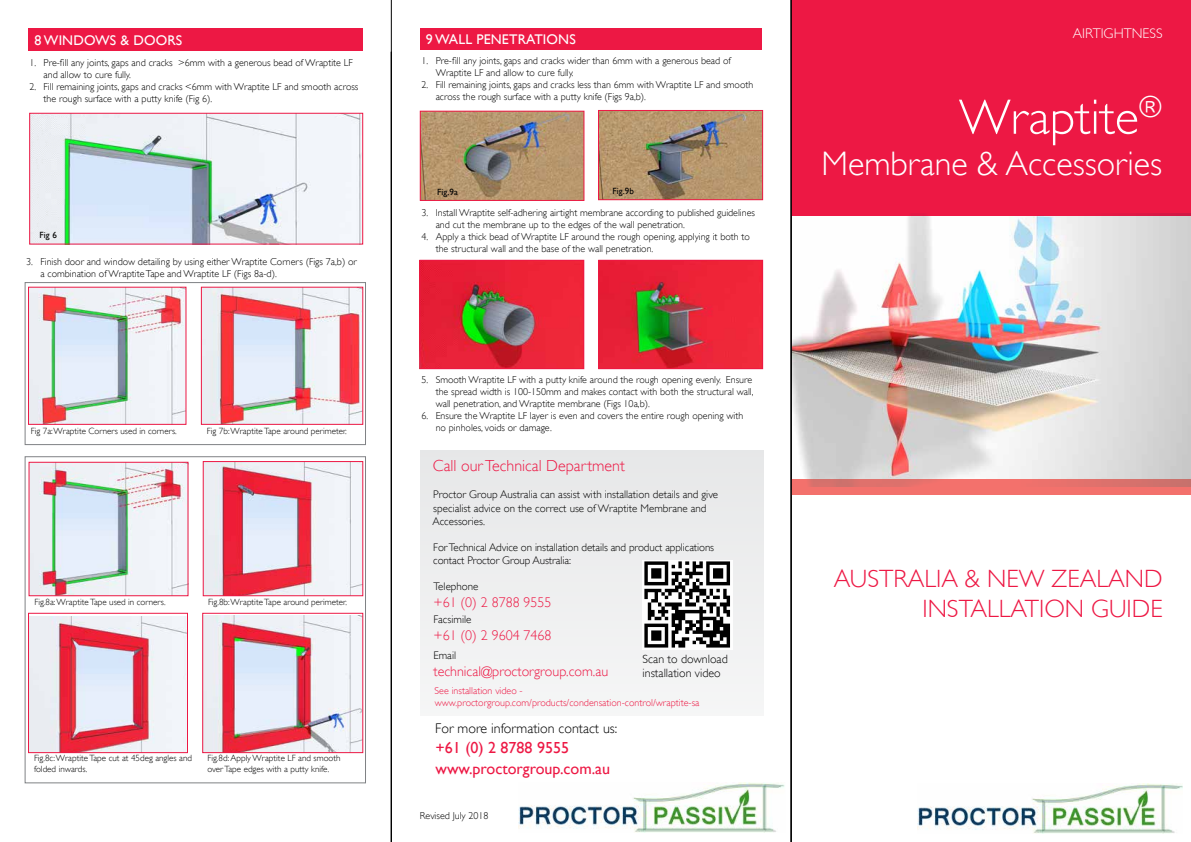
<style>
.page{position:relative;width:1191px;height:842px;background:#fff}
.page>*{position:absolute;margin:0;border:0;box-sizing:border-box;transform-origin:0 0}
.t1{font:300 50px "Gill Sans";color:#fff}
.t2{font:300 34px "Gill Sans";color:#fff}
.t3{font:300 25px/30px "Gill Sans";color:#ed1844;text-align:right}
.t4{font:16px/21px "Gill Sans";color:#ed1844}
.t5{font:300 16px "Gill Sans";color:#ed1844}
.t6{font:300 14px "Gill Sans";color:#ed1844}
.t7{font:14px "Gill Sans";letter-spacing:.01em;color:#fff}
.t8{font:300 14px "Gill Sans";color:#000}
.t9{font:300 14px "Gill Sans";color:#fff}
.t10{font:300 12px/14px "Gill Sans";color:#000}
.t11{font:300 11px/13.2px "Gill Sans";color:#000}
.t12{font:300 10px/12px "Gill Sans";color:#000}
.t13{font:300 10px/12px "Gill Sans";color:#ed1844}
.t14{font:300 9px/10.8px "Gill Sans";color:#000}
.t15{font:9px "Gill Sans";letter-spacing:.01em;color:#000}
</style>
<div class="page">
<hr style="left:391px;top:0;width:1px;height:842px;background:#000">
<div style="left:420px;top:451px;width:343px;height:265px;background:#eeeeef"></div>
<div style="left:791px;top:479px;width:400px;height:15px;background:#f3716c"></div>
<div style="left:791px;top:0;width:400px;height:215px;background:#ed1844"></div>
<img style="left:518px;top:783px;width:267px;height:50px">
<img style="left:792px;top:213px;width:399px;height:274px">
<hr style="left:791px;top:0;width:1px;height:842px;background:#000">
<img style="left:642px;top:560px;width:90px;height:89px">
<div style="left:29px;top:28px;width:334px;height:23px;background:#ed1844"></div>
<img style="left:31px;top:115px;width:330px;height:127px">
<div style="left:29px;top:113px;width:334px;height:131px;border:1px solid #ed1844"></div>
<img style="left:203px;top:289px;width:158px;height:133px">
<img style="left:30px;top:289px;width:154px;height:133px">
<div style="left:25px;top:282px;width:341px;height:163px;border:1px solid #808285"></div>
<img style="left:204px;top:616px;width:157px;height:135px">
<div style="left:202px;top:613px;width:161px;height:140px;border:1px solid #ed1844"></div>
<img style="left:30px;top:616px;width:156px;height:135px">
<div style="left:28px;top:613px;width:160px;height:140px;border:1px solid #ed1844"></div>
<img style="left:31px;top:464px;width:155px;height:130px">
<div style="left:29px;top:462px;width:159px;height:134px;border:1px solid #ed1844"></div>
<img style="left:205px;top:463px;width:156px;height:131px">
<div style="left:203px;top:461px;width:160px;height:135px;border:1px solid #ed1844"></div>
<div style="left:25px;top:456px;width:341px;height:327px;border:1px solid #808285"></div>
<div style="left:420px;top:28px;width:342px;height:22px;background:#ed1844"></div>
<img style="left:422px;top:262px;width:160px;height:105px">
<div style="left:420px;top:260px;width:164px;height:109px;border:1px solid #ed1844"></div>
<img style="left:600px;top:262px;width:161px;height:105px">
<div style="left:598px;top:260px;width:165px;height:109px;border:1px solid #ed1844"></div>
<img style="left:917px;top:783px;width:265px;height:50px">
<img style="left:422px;top:113px;width:160px;height:86px">
<div style="left:420px;top:111px;width:164px;height:90px;border:1px solid #ed1844"></div>
<img style="left:600px;top:112px;width:161px;height:86px">
<div style="left:598px;top:110px;width:165px;height:90px;border:1px solid #ed1844"></div>
<h3 class="t7" style="left:35px;top:32px;width:149px">8 WINDOWS &amp; DOORS</h3>
<p class="t12" style="left:44px;top:56px;width:311px;text-indent:-14px">1. Pre-fill any joints, gaps and cracks &gt;6mm with a generous bead of Wraptite LF and allow to cure fully.</p>
<p class="t12" style="left:44px;top:80px;width:316px;text-indent:-14px">2. Fill remaining joints, gaps and cracks &lt;6mm with Wraptite LF and smooth across the rough surface with a putty knife (Fig 6).</p>
<p class="t15" style="left:39px;top:230px;width:19px">Fig 6</p>
<p class="t12" style="left:40px;top:256px;width:318px;text-indent:-14px">3. Finish door and window detailing by using either Wraptite Corners (Figs 7a,b) or a combination of Wraptite Tape and Wraptite LF (Figs 8a-d).</p>
<p class="t14" style="left:31px;top:425px;width:147px">Fig 7a: Wraptite Corners used in corners.</p>
<p class="t14" style="left:207px;top:425px;width:141px">Fig 7b: Wraptite Tape around perimeter.</p>
<p class="t14" style="left:35px;top:596px;width:133px">Fig.8a: Wraptite Tape used in corners.</p>
<p class="t14" style="left:208px;top:596px;width:140px">Fig.8b: Wraptite Tape around perimeter.</p>
<p class="t14" style="left:34px;top:753px;width:159px">Fig.8c: Wraptite Tape cut at 45deg angles and folded inwards.</p>
<p class="t14" style="left:207px;top:753px;width:135px">Fig.8d: Apply Wraptite LF and smooth over Tape edges with a putty knife.</p>
<h3 class="t7" style="left:426px;top:31px;width:151px">9 WALL PENETRATIONS</h3>
<p class="t12" style="left:436px;top:55px;width:297px;text-indent:-14px">1. Pre-fill any joints, gaps and cracks wider than 6mm with a generous bead of<br>Wraptite LF and allow to cure fully.</p>
<p class="t12" style="left:436px;top:79px;width:319px;text-indent:-14px">2. Fill remaining joints, gaps and cracks less than 6mm with Wraptite LF and smooth across the rough surface with a putty knife (Figs 9a,b).</p>
<p class="t15" style="left:437px;top:186px;width:22px">Fig.9a</p>
<p class="t15" style="left:612px;top:186px;width:23px">Fig.9b</p>
<p class="t12" style="left:436px;top:206px;width:321px;text-indent:-14px">3. Install Wraptite self-adhering airtight membrane according to published guidelines and cut the membrane up to the edges of the wall penetration.</p>
<p class="t12" style="left:436px;top:230px;width:316px;text-indent:-14px">4. Apply a thick bead of Wraptite LF around the rough opening, applying it both to the structural wall and the base of the wall penetration.</p>
<p class="t12" style="left:436px;top:374px;width:319px;text-indent:-14px">5. Smooth Wraptite LF with a putty knife around the rough opening evenly. Ensure the spread width is 100-150mm and makes contact with both the structural wall, wall penetration, and Wraptite membrane (Figs 10a,b).</p>
<p class="t12" style="left:436px;top:410px;width:309px;text-indent:-14px">6. Ensure the Wraptite LF layer is even and covers the entire rough opening with no pinholes, voids or damage.</p>
<h3 class="t5" style="left:433px;top:457px;width:193px">Call our Technical Department</h3>
<p class="t11" style="left:432px;top:488px;width:287px">Proctor Group Australia can assist with installation details and give specialist advice on the correct use of Wraptite Membrane and<br>Accessories.</p>
<p class="t11" style="left:433px;top:541px;width:282px">For Technical Advice on installation details and product applications contact Proctor Group Australia:</p>
<p class="t11" style="left:433px;top:580px;width:47px">Telephone</p>
<h3 class="t6" style="left:433px;top:594px;width:120px">+61 (0) 2 8788 9555</h3>
<p class="t11" style="left:433px;top:613px;width:39px">Facsimile</p>
<h3 class="t6" style="left:433px;top:627px;width:120px">+61 (0) 2 9604 7468</h3>
<p class="t11" style="left:433px;top:649px;width:24px">Email</p>
<h3 class="t6" style="left:433px;top:663px;width:176px">technical@proctorgroup.com.au</h3>
<p class="t10" style="left:642px;top:651px;width:87px">Scan to download installation video</p>
<p class="t13" style="left:434px;top:685px;width:266px">See installation video - www.proctorgroup.com/products/condensation-control/wraptite-sa</p>
<h3 class="t4" style="left:435px;top:736px;width:176px">+61 (0) 2 8788 9555 www.proctorgroup.com.au</h3>
<h3 class="t8" style="left:435px;top:720px;width:183px">For more information contact us:</h3>
<p class="t12" style="left:420px;top:809px;width:70px">Revised July 2018</p>
<h3 class="t9" style="left:1072px;top:25px;width:91px">AIRTIGHTNESS</h3>
<h1 class="t1" style="left:959px;top:88px;width:205px">Wraptite<sup>®</sup></h1>
<h2 class="t2" style="left:821px;top:144px;width:342px">Membrane &amp; Accessories</h2>
<h3 class="t3" style="left:833px;top:564px;width:330px">AUSTRALIA &amp; NEW ZEALAND<br>INSTALLATION GUIDE</h3>
</div>
